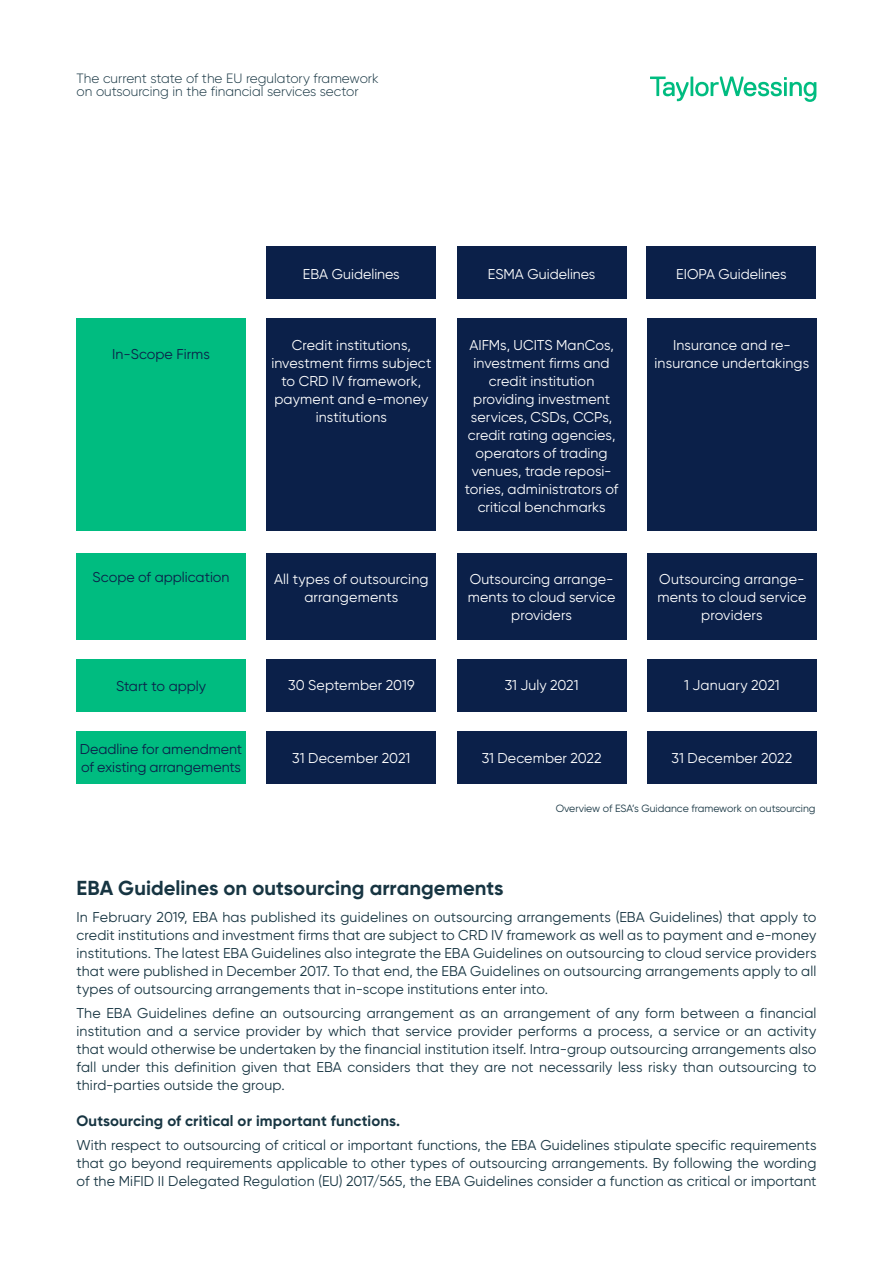
<style>
.page{position:relative;width:893px;height:1263px;background:#fff}
.page>*{position:absolute;margin:0;border:0;box-sizing:border-box;transform-origin:0 0}
.t1{font:700 20.25px "Gilroy";color:#173542}
.t2{font:700 15px "Gilroy";letter-spacing:.01em;color:#173542}
.t3{font:14.25px/18px "Gilroy";letter-spacing:.005em;color:#173542;text-align:justify}
.t4{font:14.25px/18px "Gilroy";letter-spacing:.005em;color:#fff;text-align:center}
.t5{font:14.25px/18px "Gilroy";color:#0b2049}
.t6{font:300 13.5px/13.5px "Gilroy";color:#173542}
.t7{font:10.5px "Gilroy";color:#173542}
</style>
<div class="page">
<div style="left:77px;top:319px;width:169px;height:212px;background:#00bc80"></div>
<div style="left:77px;top:553px;width:169px;height:86px;background:#00bc80"></div>
<div style="left:77px;top:659px;width:169px;height:53px;background:#00bc80"></div>
<div style="left:77px;top:731px;width:169px;height:53px;background:#00bc80"></div>
<div style="left:267px;top:247px;width:169px;height:52px;background:#0b2049"></div>
<div style="left:457px;top:247px;width:169px;height:52px;background:#0b2049"></div>
<div style="left:647px;top:247px;width:169px;height:52px;background:#0b2049"></div>
<div style="left:267px;top:319px;width:169px;height:212px;background:#0b2049"></div>
<div style="left:267px;top:553px;width:169px;height:86px;background:#0b2049"></div>
<div style="left:267px;top:659px;width:169px;height:53px;background:#0b2049"></div>
<div style="left:267px;top:731px;width:169px;height:53px;background:#0b2049"></div>
<div style="left:457px;top:319px;width:169px;height:212px;background:#0b2049"></div>
<div style="left:457px;top:553px;width:169px;height:86px;background:#0b2049"></div>
<div style="left:457px;top:659px;width:169px;height:53px;background:#0b2049"></div>
<div style="left:457px;top:731px;width:169px;height:53px;background:#0b2049"></div>
<div style="left:647px;top:319px;width:169px;height:212px;background:#0b2049"></div>
<div style="left:647px;top:553px;width:169px;height:86px;background:#0b2049"></div>
<div style="left:647px;top:659px;width:169px;height:53px;background:#0b2049"></div>
<div style="left:647px;top:731px;width:169px;height:53px;background:#0b2049"></div>
<svg style="left:650px;top:77px;width:166px;height:25px"></svg>
<p class="t6" style="left:77px;top:71px;width:304px">The current state of the EU regulatory framework on outsourcing in the financial services sector</p>
<p class="t5" style="left:112px;top:344px;width:99px">In-Scope Firms</p>
<p class="t5" style="left:93px;top:568px;width:138px">Scope of application</p>
<p class="t5" style="left:116px;top:677px;width:92px">Start to apply</p>
<p class="t5" style="left:80px;top:740px;width:164px">Deadline for amendment of existing arrangements</p>
<p class="t4" style="left:303px;top:264px;width:98px">EBA Guidelines</p>
<p class="t4" style="left:488px;top:264px;width:109px">ESMA Guidelines</p>
<p class="t4" style="left:676px;top:264px;width:112px">EIOPA Guidelines</p>
<p class="t4" style="left:271px;top:336px;width:161px">Credit institutions, investment firms subject to CRD IV framework, payment and e-money institutions</p>
<p class="t4" style="left:465px;top:336px;width:155px">AIFMs, UCITS ManCos, investment firms and credit institution providing investment services, CSDs, CCPs, credit rating agencies, operators of trading venues, trade reposi&shy;tories, administrators of critical benchmarks</p>
<p class="t4" style="left:655px;top:336px;width:156px">Insurance and re&shy;insurance undertakings</p>
<p class="t4" style="left:274px;top:570px;width:156px">All types of outsourcing arrangements</p>
<p class="t4" style="left:468px;top:570px;width:149px">Outsourcing arrange&shy;ments to cloud service providers</p>
<p class="t4" style="left:657px;top:570px;width:150px">Outsourcing arrange&shy;ments to cloud service providers</p>
<p class="t4" style="left:288px;top:676px;width:128px">30 September 2019</p>
<p class="t4" style="left:505px;top:676px;width:75px">31 July 2021</p>
<p class="t4" style="left:684px;top:676px;width:97px">1 January 2021</p>
<p class="t4" style="left:292px;top:749px;width:120px">31 December 2021</p>
<p class="t4" style="left:482px;top:749px;width:121px">31 December 2022</p>
<p class="t4" style="left:671px;top:749px;width:122px">31 December 2022</p>
<p class="t7" style="left:556px;top:802px;width:261px">Overview of ESA’s Guidance framework on outsourcing</p>
<h1 class="t1" style="left:77px;top:876px;width:429px">EBA Guidelines on outsourcing arrangements</h1>
<p class="t3" style="left:77px;top:908px;width:741px">In February 2019, EBA has published its guidelines on outsourcing arrangements (EBA Guidelines) that apply to credit institutions and investment firms that are subject to CRD IV framework as well as to payment and e-money institutions. The latest EBA Guidelines also integrate the EBA Guidelines on outsourcing to cloud service providers that were published in December 2017. To that end, the EBA Guidelines on outsourcing arrangements apply to all types of outsourcing arrangements that in-scope institutions enter into.</p>
<p class="t3" style="left:77px;top:1004px;width:741px">The EBA Guidelines define an outsourcing arrangement as an arrangement of any form between a financial institution and a service provider by which that service provider performs a process, a service or an activity that would otherwise be undertaken by the financial institution itself. Intra-group outsourcing arrangements also fall under this definition given that EBA considers that they are not necessarily less risky than outsourcing to third-parties outside the group.</p>
<p class="t2" style="left:77px;top:1111px;width:325px">Outsourcing of critical or important functions.</p>
<p class="t3" style="left:77px;top:1136px;width:741px">With respect to outsourcing of critical or important functions, the EBA Guidelines stipulate specific requirements that go beyond requirements applicable to other types of outsourcing arrangements. By following the wording of the MiFID II Delegated Regulation (EU) 2017/565, the EBA Guidelines consider a function as critical or important</p>
</div>
